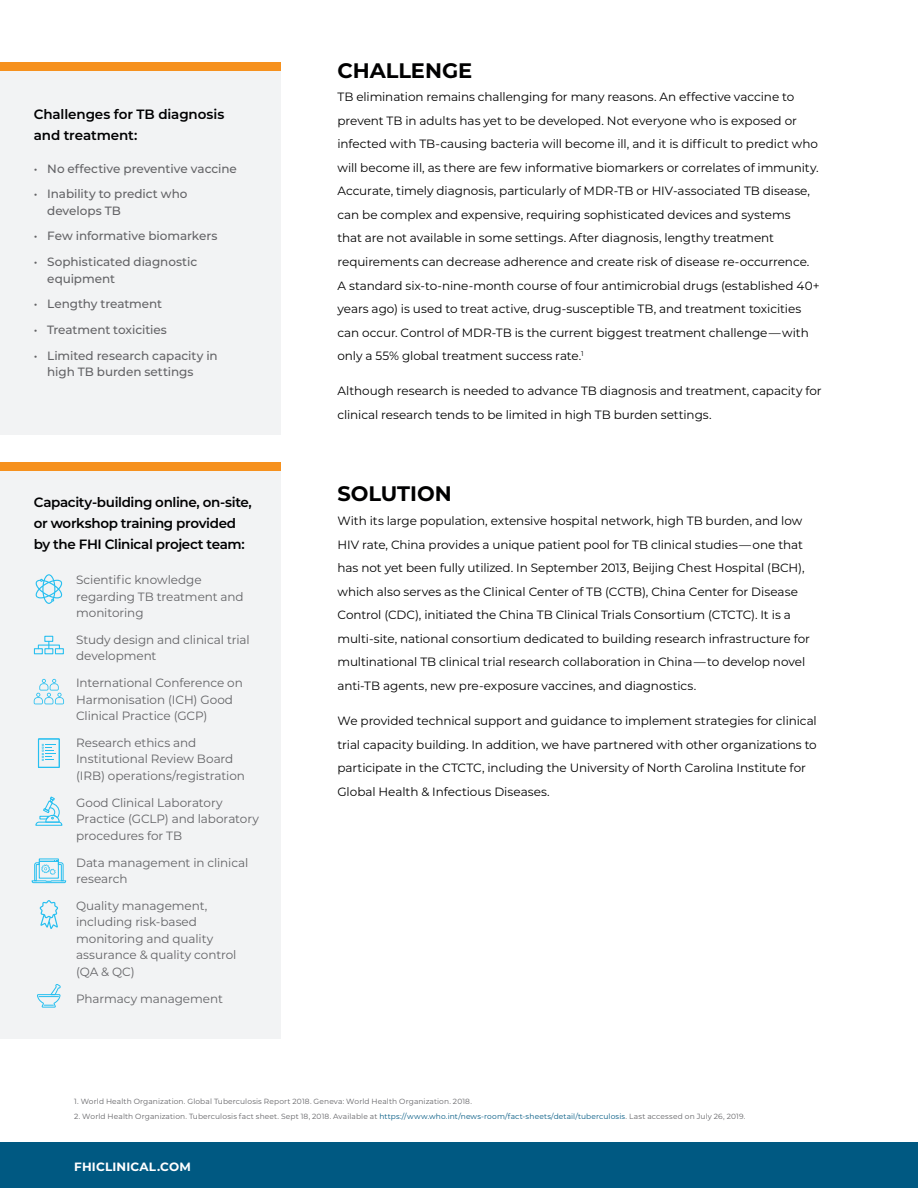
<style>
.page{position:relative;width:918px;height:1188px;background:#fff}
.page>*{position:absolute;margin:0;border:0;box-sizing:border-box;transform-origin:0 0}
.Section_Title{font:700 21px "Montserrat";color:#000001}
.Sidebar_titles{font:600 13.5px/21px "Montserrat";letter-spacing:-.025em;color:#000001}
.Sidebar_titles-2{font:600 13.5px/21px "Montserrat";letter-spacing:-.005em;color:#000001}
.Body_Paragraph{font:12px/23.5px "Montserrat";letter-spacing:-.005em;color:#000001}
.Sidebar_icon_text{font:12px/16.5px "Montserrat";letter-spacing:-.005em;color:#636366}
.t1{font:500 12px/16.5px "Montserrat";letter-spacing:-.005em;color:#636366}
.Website{font:700 12px "Montserrat";letter-spacing:.015em;color:#fff}
.references{font:7.5px "Montserrat";letter-spacing:.015em;color:#636366}
.s1{color:#005982}
</style>
<div class="page">
<div style="left:0;top:470px;width:281px;height:568px;background:#f2f3f4"></div>
<div style="left:0;top:462px;width:281px;height:8px;background:#f6911e"></div>
<div style="left:0;top:71px;width:281px;height:364px;background:#f2f3f4"></div>
<div style="left:0;top:63px;width:281px;height:8px;background:#f6911e"></div>
<div style="left:0;top:1142px;width:918px;height:46px;background:#005982"></div>
<svg style="left:35px;top:574px;width:28px;height:30px"></svg>
<div style="left:44px;top:636px;width:9px;height:6px;border:1px solid #26bff0"></div>
<div style="left:55px;top:648px;width:9px;height:6px;border:1px solid #26bff0"></div>
<div style="left:44px;top:648px;width:9px;height:6px;border:1px solid #26bff0"></div>
<div style="left:34px;top:648px;width:9px;height:6px;border:1px solid #26bff0"></div>
<svg style="left:34px;top:679px;width:30px;height:25px"></svg>
<svg style="left:38px;top:738px;width:22px;height:30px"></svg>
<svg style="left:35px;top:796px;width:28px;height:30px"></svg>
<svg style="left:31px;top:860px;width:35px;height:23px"></svg>
<svg style="left:40px;top:900px;width:18px;height:29px"></svg>
<svg style="left:37px;top:984px;width:24px;height:24px"></svg>
<p class="Sidebar_titles-2" style="left:34px;top:103px;width:192px">Challenges for TB diagnosis and treatment:</p>
<p class="t1" style="left:34px;top:160px;width:205px">• No effective preventive vaccine</p>
<p class="t1" style="left:47px;top:185px;width:142px;text-indent:-14px">• Inability to predict who develops TB</p>
<p class="t1" style="left:34px;top:227px;width:185px">• Few informative biomarkers</p>
<p class="t1" style="left:47px;top:253px;width:152px;text-indent:-14px">• Sophisticated diagnostic equipment</p>
<p class="t1" style="left:34px;top:295px;width:130px">• Lengthy treatment</p>
<p class="t1" style="left:34px;top:321px;width:135px">• Treatment toxicities</p>
<p class="t1" style="left:47px;top:347px;width:172px;text-indent:-14px">• Limited research capacity in high TB burden settings</p>
<p class="Sidebar_titles" style="left:34px;top:492px;width:220px">Capacity-building online, on-site, or workshop training provided by the FHI Clinical project team:</p>
<p class="Sidebar_icon_text" style="left:76px;top:571px;width:169px">Scientific knowledge regarding TB treatment and monitoring</p>
<p class="Sidebar_icon_text" style="left:76px;top:631px;width:175px">Study design and clinical trial development</p>
<p class="Sidebar_icon_text" style="left:76px;top:674px;width:168px">International Conference on<br>Harmonisation (ICH) Good<br>Clinical Practice (GCP)</p>
<p class="Sidebar_icon_text" style="left:76px;top:734px;width:170px">Research ethics and<br>Institutional Review Board (IRB) operations/registration</p>
<p class="Sidebar_icon_text" style="left:76px;top:794px;width:184px">Good Clinical Laboratory<br>Practice (GCLP) and laboratory procedures for TB</p>
<p class="Sidebar_icon_text" style="left:76px;top:854px;width:174px">Data management in clinical research</p>
<p class="Sidebar_icon_text" style="left:76px;top:897px;width:162px">Quality management, including risk-based monitoring and quality assurance &amp; quality control (QA &amp; QC)</p>
<p class="Sidebar_icon_text" style="left:76px;top:990px;width:148px">Pharmacy management</p>
<p class="Section_Title" style="left:338px;top:55px;width:136px">CHALLENGE</p>
<p class="Body_Paragraph" style="left:338px;top:85px;width:484px">TB elimination remains challenging for many reasons. An effective vaccine to prevent TB in adults has yet to be developed. Not everyone who is exposed or infected with TB-causing bacteria will become ill, and it is difficult to predict who will become ill, as there are few informative biomarkers or correlates of immunity.<br>Accurate, timely diagnosis, particularly of MDR-TB or HIV-associated TB disease, can be complex and expensive, requiring sophisticated devices and systems<br>that are not available in some settings. After diagnosis, lengthy treatment requirements can decrease adherence and create risk of disease re-occurrence.<br>A standard six-to-nine-month course of four antimicrobial drugs (established 40+ years ago) is used to treat active, drug-susceptible TB, and treatment toxicities can occur. Control of MDR-TB is the current biggest treatment challenge — with only a 55% global treatment success rate.<sup>1</sup></p>
<p class="Body_Paragraph" style="left:338px;top:379px;width:486px">Although research is needed to advance TB diagnosis and treatment, capacity for clinical research tends to be limited in high TB burden settings.</p>
<p class="Section_Title" style="left:338px;top:479px;width:116px">SOLUTION</p>
<p class="Body_Paragraph" style="left:338px;top:509px;width:474px">With its large population, extensive hospital network, high TB burden, and low HIV rate, China provides a unique patient pool for TB clinical studies — one that has not yet been fully utilized. In September 2013, Beijing Chest Hospital (BCH), which also serves as the Clinical Center of TB (CCTB), China Center for Disease Control (CDC), initiated the China TB Clinical Trials Consortium (CTCTC). It is a multi-site, national consortium dedicated to building research infrastructure for multinational TB clinical trial research collaboration in China — to develop novel anti-TB agents, new pre-exposure vaccines, and diagnostics.</p>
<p class="Body_Paragraph" style="left:338px;top:709px;width:481px">We provided technical support and guidance to implement strategies for clinical trial capacity building. In addition, we have partnered with other organizations to participate in the CTCTC, including the University of North Carolina Institute for Global Health &amp; Infectious Diseases.</p>
<p class="references" style="left:74px;top:1096px;width:399px">1. World Health Organization. Global Tuberculosis Report 2018. Geneva: World Health Organization. 2018.</p>
<p class="references" style="left:74px;top:1111px;width:673px">2. World Health Organization. Tuberculosis fact sheet. Sept 18, 2018. Available at <span class="s1">https://www.who.int/news-room/fact-sheets/detail/tuberculosis</span>. Last accessed on July 26, 2019.</p>
<p class="Website" style="left:74px;top:1158px;width:118px">FHICLINICAL.COM</p>
</div>
